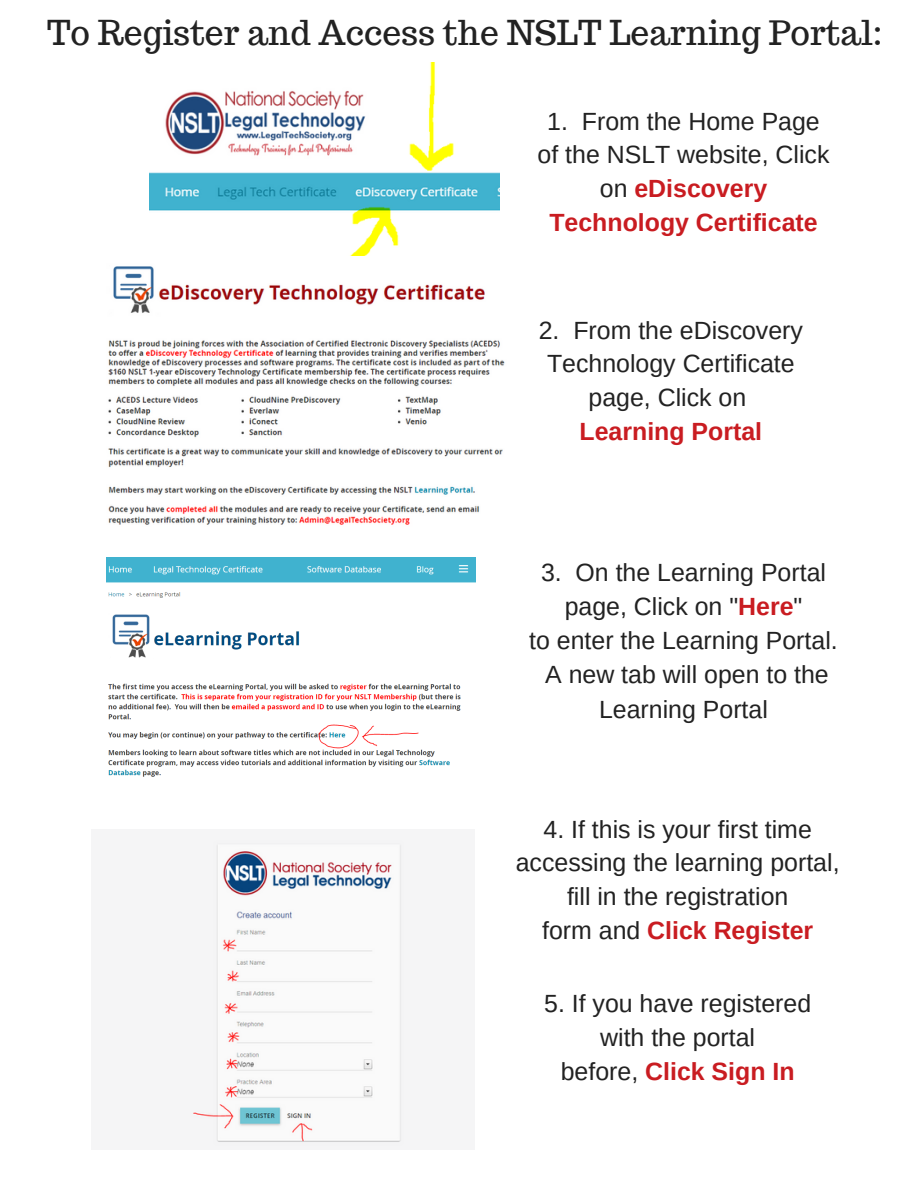
<style>
.page{position:relative;width:918px;height:1188px;background:#fff}
.page>*{position:absolute;margin:0;border:0;box-sizing:border-box;transform-origin:0 0}
.t1{font:33.6px "Trocchi";color:#222}
.t2{font:24.9px/33.8px "Arimo";color:#222;text-align:center}
.t3{font:700 24.9px "Arimo";color:#c91c21}
.s1{font-weight:700;color:#c91c21}
</style>
<div class="page">
<img style="left:106px;top:557px;width:369px;height:220px">
<img style="left:190px;top:840px;width:214px;height:306px">
<img style="left:150px;top:62px;width:350px;height:194px">
<img style="left:108px;top:266px;width:397px;height:259px">
<h1 class="t1" style="left:47px;top:11px;width:837px">To Register and Access the NSLT Learning Portal:</h1>
<p class="t2" style="left:538px;top:104px;width:293px">1. From the Home Page of the NSLT website, Click on <span class="s1">eDiscovery<br>Technology Certificate</span></p>
<p class="t2" style="left:539px;top:313px;width:266px">2. From the eDiscovery<br>Technology Certificate page, Click on</p>
<p class="t3" style="left:580px;top:417px;width:184px">Learning Portal</p>
<p class="t2" style="left:529px;top:555px;width:310px;line-height:34.2px">3. On the Learning Portal page, Click on "<span class="s1">Here</span>"<br>to enter the Learning Portal.<br>A new tab will open to the<br>Learning Portal</p>
<p class="t2" style="left:516px;top:812px;width:325px">4. If this is your first time accessing the learning portal, fill in the registration<br>form and <span class="s1">Click Register</span></p>
<p class="t2" style="left:544px;top:987px;width:269px">5. If you have registered with the portal<br>before, <span class="s1">Click Sign In</span></p>
</div>
